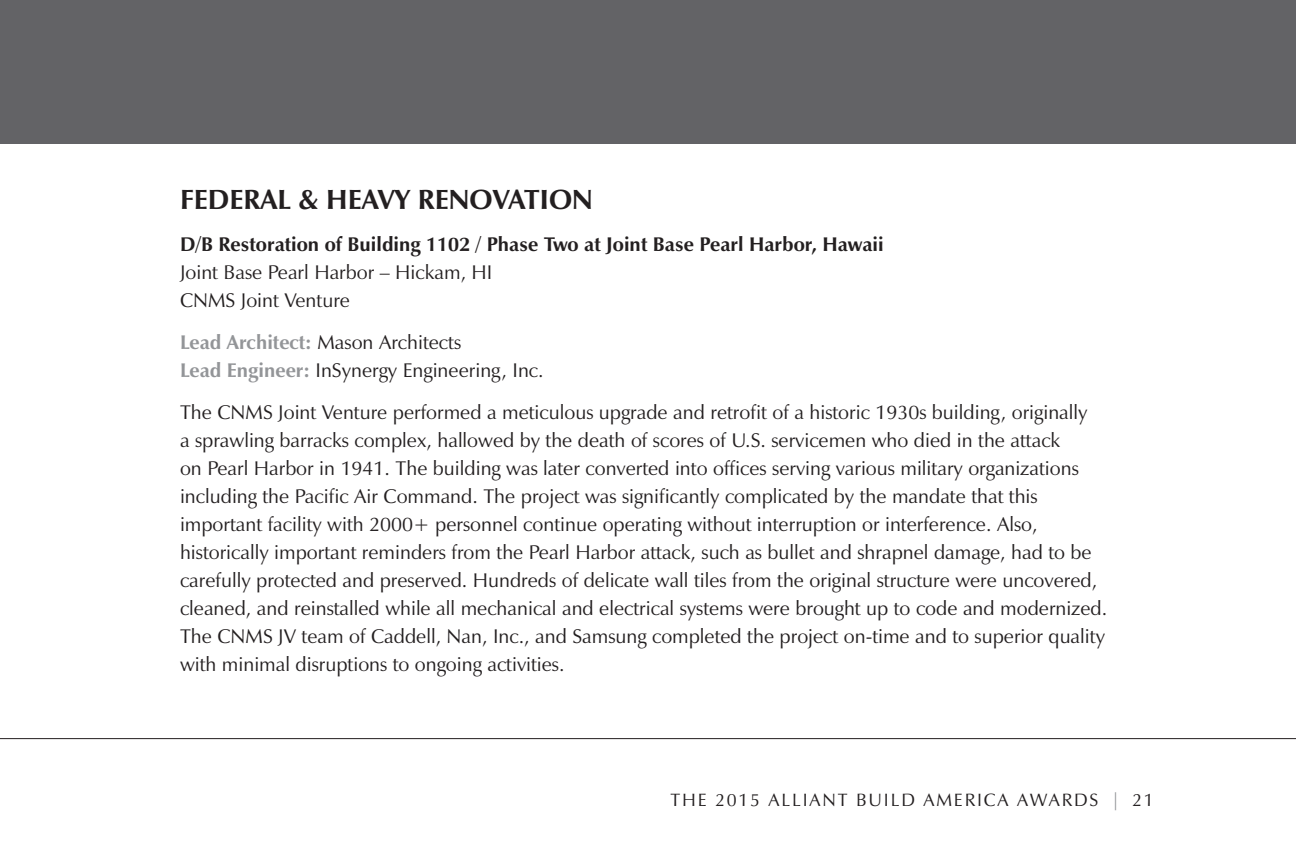
<style>
.page{position:relative;width:1296px;height:864px;background:#fff}
.page>*{position:absolute;margin:0;border:0;box-sizing:border-box;transform-origin:0 0}
.category_head{font:700 28px "Zapf Humanist 601 BT";color:#231f20}
.body10{font:20px/28px "Zapf Humanist 601 BT";color:#231f20}
.body10-2{font:700 20px "Zapf Humanist 601 BT";color:#231f20}
.body10_nospace{font:20px "Zapf Humanist 601 BT";color:#231f20}
.colon_text_noSpace{font:20px "Zapf Humanist 601 BT";color:#231f20}
.colon_text{font:20px "Zapf Humanist 601 BT";color:#231f20}
.t1{font:18px "Zapf Humanist 601 BT";letter-spacing:.1em;color:#231f20}
.s1{font-weight:700;color:#939598}
.s2{color:#939598}
</style>
<div class="page">
<div style="left:0;top:0;width:1296px;height:144px;background:#636366"></div>
<hr style="left:0;top:738px;width:1296px;height:1px;background:#231f20">
<p class="category_head" style="left:180px;top:182px;width:414px">FEDERAL &amp; HEAVY RENOVATION</p>
<p class="body10-2" style="left:180px;top:231px;width:705px">D/B Restoration of Building 1102 / Phase Two at Joint Base Pearl Harbor, Hawaii</p>
<p class="body10_nospace" style="left:180px;top:259px;width:314px">Joint Base Pearl Harbor – Hickam, HI</p>
<p class="body10_nospace" style="left:180px;top:287px;width:172px">CNMS Joint Venture</p>
<p class="colon_text" style="left:180px;top:329px;width:283px"><span class="s1">Lead Architect:</span> Mason Architects</p>
<p class="colon_text_noSpace" style="left:180px;top:357px;width:365px"><span class="s1">Lead Engineer:</span> InSynergy Engineering, Inc.</p>
<p class="body10" style="left:180px;top:398px;width:929px">The CNMS Joint Venture performed a meticulous upgrade and retrofit of a historic 1930s building, originally<br>a sprawling barracks complex, hallowed by the death of scores of U.S. servicemen who died in the attack<br>on Pearl Harbor in 1941. The building was later converted into offices serving various military organizations including the Pacific Air Command. The project was significantly complicated by the mandate that this important facility with 2000+ personnel continue operating without interruption or interference. Also, historically important reminders from the Pearl Harbor attack, such as bullet and shrapnel damage, had to be carefully protected and preserved. Hundreds of delicate wall tiles from the original structure were uncovered, cleaned, and reinstalled while all mechanical and electrical systems were brought up to code and modernized.<br>The CNMS JV team of Caddell, Nan, Inc., and Samsung completed the project on-time and to superior quality with minimal disruptions to ongoing activities.</p>
<p class="t1" style="left:671px;top:788px;width:485px">THE 2015 ALLIANT BUILD AMERICA AWARDS <span class="s2">|</span> 21</p>
</div>
